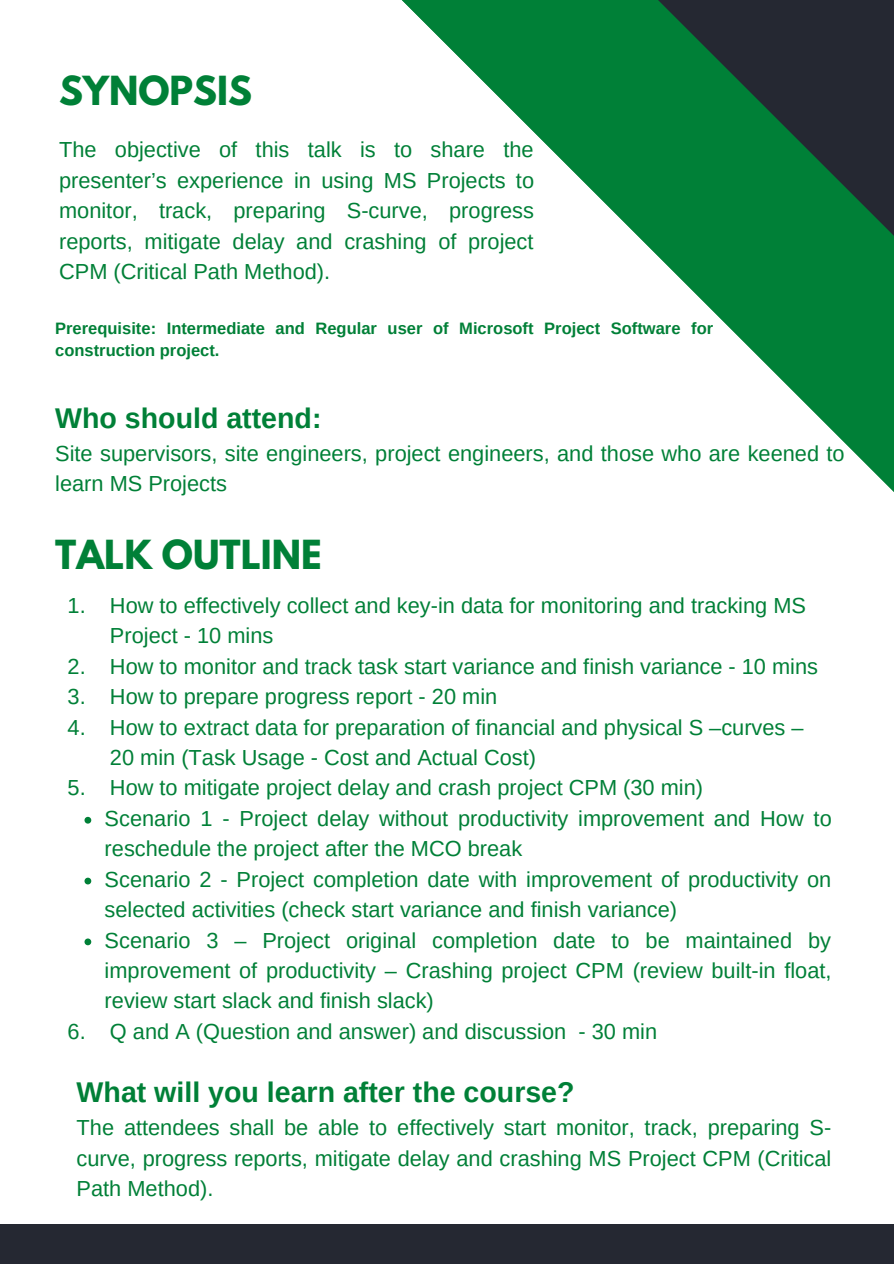
<style>
.page{position:relative;width:894px;height:1264px;background:#fff}
.page>*{position:absolute;margin:0;border:0;box-sizing:border-box;transform-origin:0 0}
.t1{font:700 35.55px "League Spartan";color:#008037}
.t2{font:700 28.5px "Arimo";color:#008037}
.t3{font:21.75px/30.5px "Arimo";color:#008037;text-align:justify}
.t4{font:700 16.5px/22.5px "Arimo";color:#008037}
</style>
<div class="page">
<svg style="left:402px;top:0;width:491px;height:491px"></svg>
<svg style="left:603px;top:0;width:290px;height:318px;background:#1d6f44"></svg>
<div style="left:0;top:1224px;width:893px;height:39px;background:#252832"></div>
<svg style="left:84px;top:816px;width:7px;height:7px"></svg>
<svg style="left:84px;top:877px;width:7px;height:7px"></svg>
<svg style="left:84px;top:938px;width:7px;height:7px"></svg>
<p class="t1" style="left:59px;top:73px;width:194px">SYNOPSIS</p>
<p class="t3" style="left:59px;top:134px;width:476px">The objective of this talk is to share the presenter’s experience in using MS Projects to monitor, track, preparing S-curve, progress reports, mitigate delay and crashing of project CPM (Critical Path Method).</p>
<p class="t4" style="left:55px;top:316px;width:659px">Prerequisite: Intermediate and Regular user of Microsoft Project Software for construction project.</p>
<p class="t2" style="left:55px;top:402px;width:268px">Who should attend:</p>
<p class="t3" style="left:55px;top:438px;width:790px">Site supervisors, site engineers, project engineers, and those who are keened to learn MS Projects</p>
<p class="t1" style="left:55px;top:536px;width:268px">TALK OUTLINE</p>
<p class="t3" style="left:68px;top:590px;width:739px">1. How to effectively collect and key-in data for monitoring and tracking MS</p>
<p class="t3" style="left:110px;top:620px;width:165px">Project - 10 mins</p>
<p class="t3" style="left:68px;top:651px;width:751px">2. How to monitor and track task start variance and finish variance - 10 mins</p>
<p class="t3" style="left:68px;top:681px;width:431px">3. How to prepare progress report - 20 min</p>
<p class="t3" style="left:68px;top:711px;width:737px">4. How to extract data for preparation of financial and physical S –curves –</p>
<p class="t3" style="left:110px;top:742px;width:427px">20 min (Task Usage - Cost and Actual Cost)</p>
<p class="t3" style="left:68px;top:772px;width:636px">5. How to mitigate project delay and crash project CPM (30 min)</p>
<p class="t3" style="left:105px;top:803px;width:728px">Scenario 1 - Project delay without productivity improvement and How to reschedule the project after the MCO break</p>
<p class="t3" style="left:105px;top:863px;width:728px">Scenario 2 - Project completion date with improvement of productivity on selected activities (check start variance and finish variance)</p>
<p class="t3" style="left:105px;top:924px;width:728px">Scenario 3 – Project original completion date to be maintained by improvement of productivity – Crashing project CPM (review built-in float, review start slack and finish slack)</p>
<p class="t3" style="left:68px;top:1015px;width:591px">6. Q and A (Question and answer) and discussion - 30 min</p>
<p class="t2" style="left:77px;top:1076px;width:499px">What will you learn after the course?</p>
<p class="t3" style="left:77px;top:1112px;width:756px">The attendees shall be able to effectively start monitor, track, preparing S&shy;curve, progress reports, mitigate delay and crashing MS Project CPM (Critical Path Method).</p>
</div>
